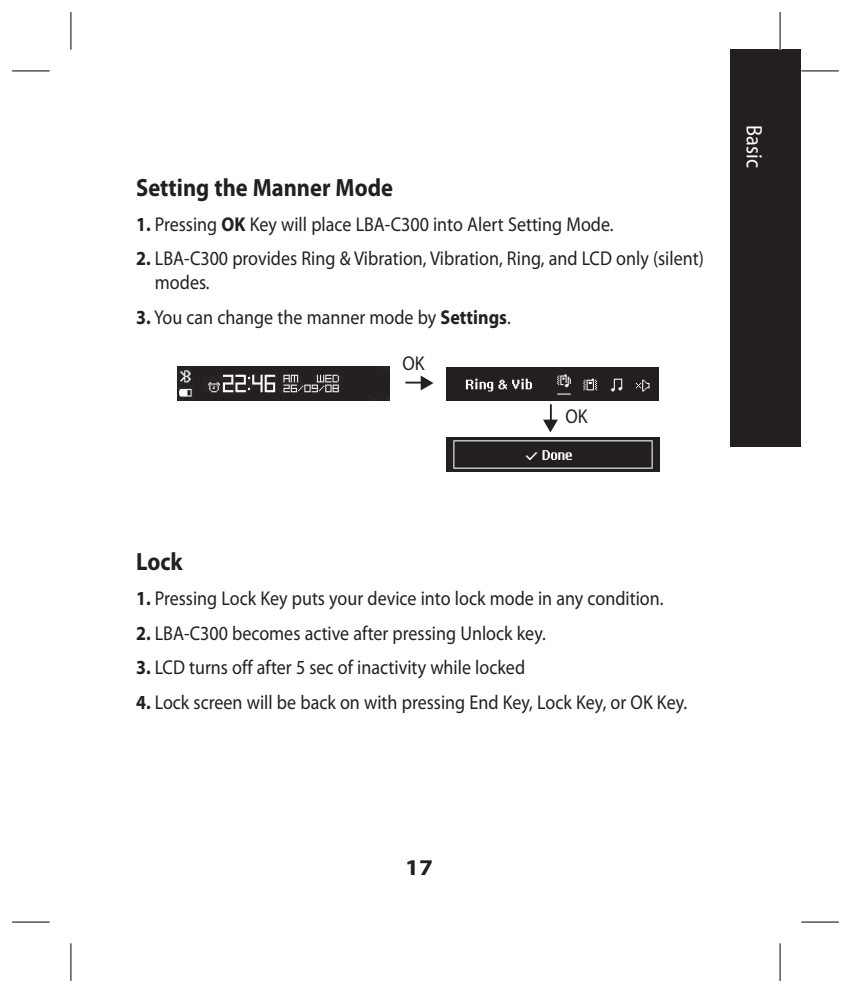
<style>
.page{position:relative;width:851px;height:993px;background:#fff}
.page>*{position:absolute;margin:0;border:0;box-sizing:border-box;transform-origin:0 0}
.t1{font:700 25px "Myriad Pro";color:#231f20;scale:.9 1}
.t2{font:22.5px "Myriad Pro";color:#fff;scale:.9 1}
.t3{font:700 22.5px "Myriad Pro";color:#231f20;scale:1.11 1}
.t4{font:20px/24px "Myriad Pro";color:#231f20;scale:.9 1}
.s1{font-weight:700}
</style>
<div class="page">
<div style="left:730px;top:50px;width:71px;height:396px;background:#231f20"></div>
<img style="left:446px;top:367px;width:212px;height:33px">
<img style="left:446px;top:438px;width:213px;height:33px">
<svg style="left:543px;top:405px;width:15px;height:27px"></svg>
<svg style="left:406px;top:375px;width:27px;height:15px"></svg>
<img style="left:177px;top:366px;width:212px;height:34px">
<div style="left:371px;top:369px;width:17px;height:28px;background:#242021"></div>
<div style="left:349px;top:370px;width:23px;height:26px;background:#242021"></div>
<hr style="left:12px;top:70px;width:38px;height:1px;background:#000">
<hr style="left:801px;top:70px;width:37px;height:1px;background:#000">
<hr style="left:12px;top:921px;width:38px;height:1px;background:#000">
<hr style="left:801px;top:921px;width:37px;height:1px;background:#000">
<hr style="left:70px;top:12px;width:1px;height:38px;background:#000">
<hr style="left:70px;top:943px;width:1px;height:37px;background:#000">
<hr style="left:779px;top:12px;width:1px;height:38px;background:#000">
<hr style="left:779px;top:943px;width:1px;height:37px;background:#000">
<p class="t1" style="left:136px;top:178px;width:287px">Setting the Manner Mode</p>
<p class="t4" style="left:136px;top:213px;width:532px"><span class="s1">1.</span> Pressing <span class="s1">OK</span> Key will place LBA-C300 into Alert Setting Mode.</p>
<p class="t4" style="left:155px;top:248px;width:611px;text-indent:-19px"><span class="s1">2.</span> LBA-C300 provides Ring &amp; Vibration, Vibration, Ring, and LCD only (silent) modes.</p>
<p class="t4" style="left:136px;top:306px;width:418px"><span class="s1">3.</span> You can change the manner mode by <span class="s1">Settings</span>.</p>
<p class="t4" style="left:402px;top:352px;width:26px">OK</p>
<p class="t4" style="left:565px;top:405px;width:26px">OK</p>
<p class="t2" style="left:762px;top:125px;width:49px;rotate:90deg">Basic</p>
<p class="t1" style="left:136px;top:552px;width:53px">Lock</p>
<p class="t4" style="left:136px;top:587px;width:587px"><span class="s1">1.</span> Pressing Lock Key puts your device into lock mode in any condition.</p>
<p class="t4" style="left:136px;top:622px;width:456px"><span class="s1">2.</span> LBA-C300 becomes active after pressing Unlock key.</p>
<p class="t4" style="left:136px;top:656px;width:434px"><span class="s1">3.</span> LCD turns off after 5 sec of inactivity while locked</p>
<p class="t4" style="left:136px;top:691px;width:613px"><span class="s1">4.</span> Lock screen will be back on with pressing End Key, Lock Key, or OK Key.</p>
<p class="t3" style="left:405px;top:858px;width:27px">17</p>
</div>
